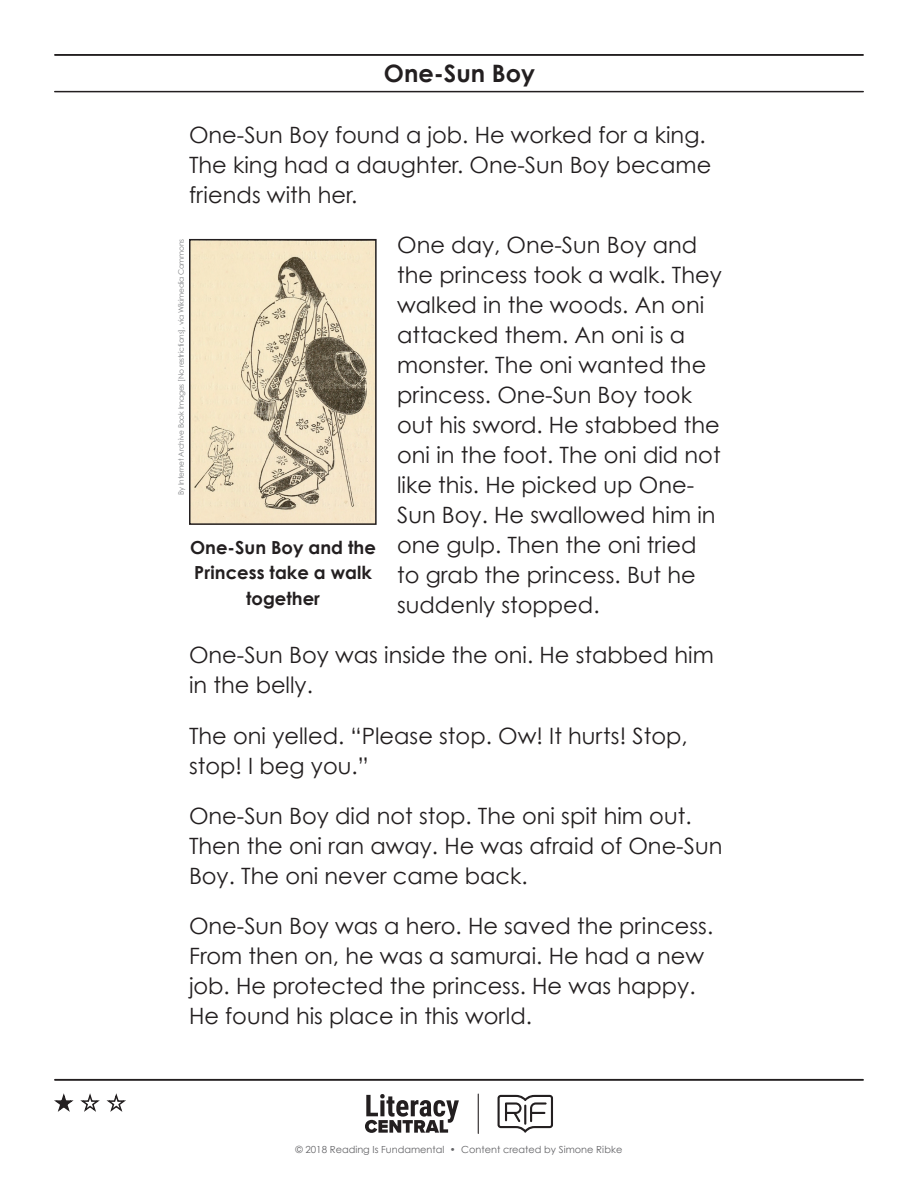
<style>
.page{position:relative;width:918px;height:1188px;background:#fff}
.page>*{position:absolute;margin:0;border:0;box-sizing:border-box;transform-origin:0 0}
.t1{font:700 24px "Century Gothic";color:#231f20}
.t2{font:22.5px/30px "Century Gothic";color:#231f20}
.t3{font:700 18px/25.5px "Century Gothic";color:#231f20;text-align:center}
.t4{font:9.75px "Century Gothic";color:#636366}
.t5{font:7.5px "Century Gothic";letter-spacing:-.025em;color:#808285}
</style>
<div class="page">
<hr style="left:55px;top:54px;width:808px;height:2px;background:#231f20">
<hr style="left:55px;top:91px;width:808px;height:1px;background:#231f20">
<img style="left:192px;top:242px;width:182px;height:280px">
<div style="left:189px;top:239px;width:188px;height:286px;border:2px solid #231f20"></div>
<svg style="left:365px;top:1094px;width:94px;height:39px"></svg>
<svg style="left:498px;top:1095px;width:55px;height:38px"></svg>
<hr style="left:478px;top:1094px;width:1px;height:39px;background:#231f20">
<hr style="left:55px;top:1079px;width:808px;height:2px;background:#231f20">
<svg style="left:54px;top:1094px;width:72px;height:18px"></svg>
<p class="t1" style="left:384px;top:58px;width:153px">One-Sun Boy</p>
<p class="t2" style="left:189px;top:120px;width:524px">One-Sun Boy found a job. He worked for a king.<br>The king had a daughter. One-Sun Boy became friends with her.</p>
<p class="t2" style="left:397px;top:230px;width:326px">One day, One-Sun Boy and the princess took a walk. They walked in the woods. An oni attacked them. An oni is a monster. The oni wanted the princess. One-Sun Boy took out his sword. He stabbed the oni in the foot. The oni did not like this. He picked up One-<br>Sun Boy. He swallowed him in one gulp. Then the oni tried to grab the princess. But he suddenly stopped.</p>
<p class="t2" style="left:189px;top:640px;width:526px">One-Sun Boy was inside the oni. He stabbed him in the belly.</p>
<p class="t2" style="left:189px;top:720px;width:500px">The oni yelled. “Please stop. Ow! It hurts! Stop, stop! I beg you.”</p>
<p class="t2" style="left:189px;top:800px;width:535px">One-Sun Boy did not stop. The oni spit him out.<br>Then the oni ran away. He was afraid of One-Sun<br>Boy. The oni never came back.</p>
<p class="t2" style="left:189px;top:911px;width:526px">One-Sun Boy was a hero. He saved the princess.<br>From then on, he was a samurai. He had a new job. He protected the princess. He was happy.<br>He found his place in this world.</p>
<p class="t5" style="left:177px;top:495px;width:258px;rotate:-90deg">By Internet Archive Book Images [No restrictions], via Wikimedia Commons</p>
<p class="t3" style="left:190px;top:534px;width:187px">One-Sun Boy and the<br>Princess take a walk together</p>
<p class="t4" style="left:296px;top:1144px;width:328px">© 2018 Reading Is Fundamental • Content created by Simone Ribke</p>
</div>
